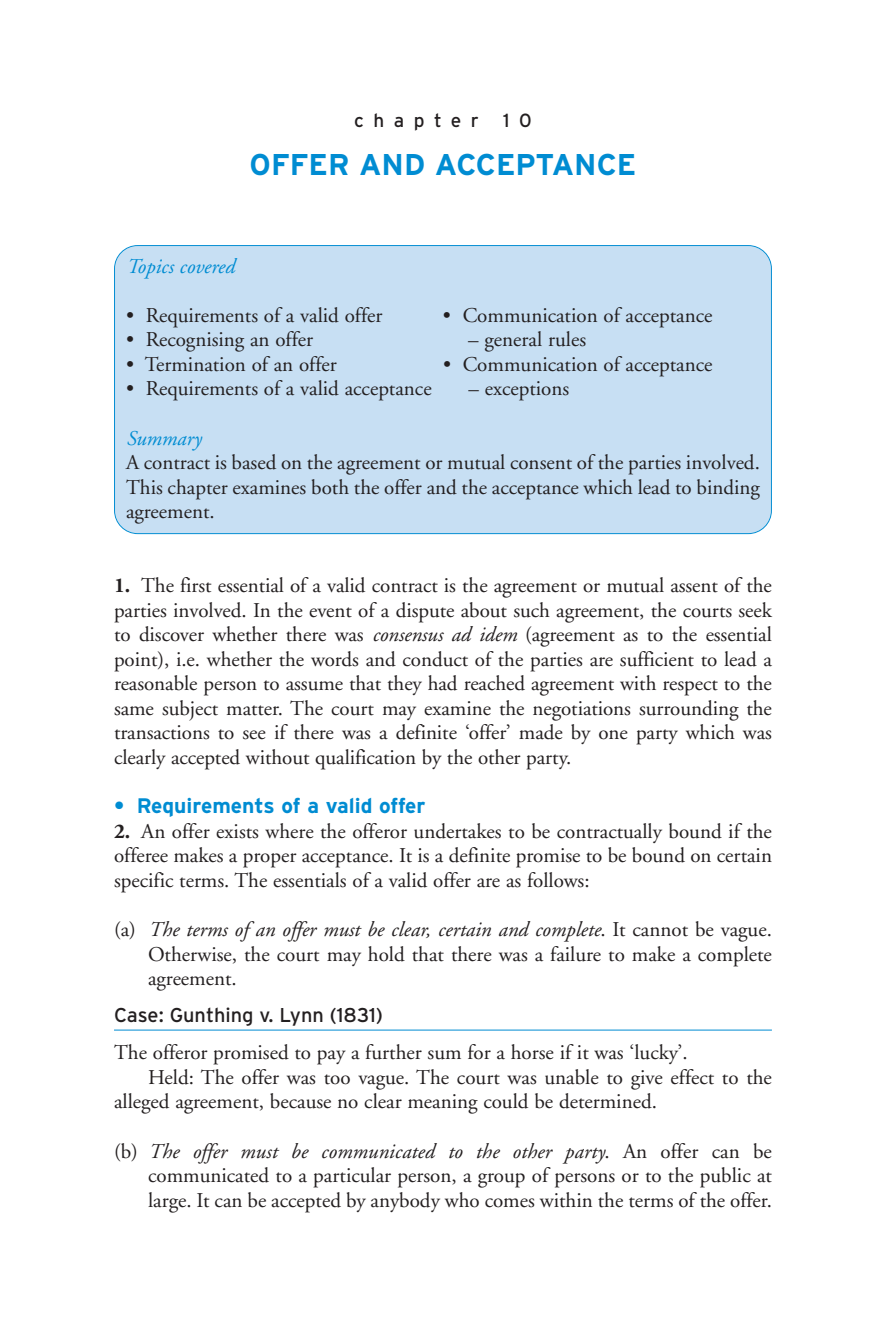
<style>
.page{position:relative;width:884px;height:1326px;background:#fff}
.page>*{position:absolute;margin:0;border:0;box-sizing:border-box;transform-origin:0 0}
.t1{font:700 30px "Interstate";color:#008cd2}
.t2{font:21px/24.6px "Adobe Garamond";color:#231f20;text-align:justify}
.t3{font:700 21px "Interstate";color:#008cd2}
.t4{font:italic 21px "Adobe Garamond";color:#008cd2}
.t5{font:20px "Interstate";color:#231f20}
.t6{font:19px "Interstate";letter-spacing:.495em;color:#231f20}
.s1{font-weight:700}
.s2{font-style:italic}
</style>
<div class="page">
<svg style="left:114px;top:245px;width:658px;height:786px"></svg>
<p class="t6" style="left:354px;top:113px;width:126px">chapter</p>
<p class="t6" style="left:503px;top:113px;width:30px">1 0</p>
<h1 class="t1" style="left:250px;top:153px;width:388px">OFFER AND ACCEPTANCE</h1>
<p class="t4" style="left:126px;top:257px;width:110px">Topics covered</p>
<p class="t2" style="left:126px;top:305px;width:258px">• Requirements of a valid offer</p>
<p class="t2" style="left:443px;top:305px;width:271px">• Communication of acceptance</p>
<p class="t2" style="left:126px;top:329px;width:188px">• Recognising an offer</p>
<p class="t2" style="left:468px;top:329px;width:119px">– general rules</p>
<p class="t2" style="left:126px;top:354px;width:212px">• Termination of an offer</p>
<p class="t2" style="left:443px;top:354px;width:271px">• Communication of acceptance</p>
<p class="t2" style="left:126px;top:378px;width:307px">• Requirements of a valid acceptance</p>
<p class="t2" style="left:468px;top:378px;width:102px">– exceptions</p>
<p class="t4" style="left:126px;top:429px;width:77px">Summary</p>
<p class="t2" style="left:126px;top:452px;width:635px">A contract is based on the agreement or mutual consent of the parties involved.<br>This chapter examines both the offer and the acceptance which lead to binding agreement.</p>
<p class="t2" style="left:114px;top:575px;width:659px"><span class="s1">1.</span> The first essential of a valid contract is the agreement or mutual assent of the parties involved. In the event of a dispute about such agreement, the courts seek to discover whether there was <span class="s2">consensus ad idem</span> (agreement as to the essential point), i.e. whether the words and conduct of the parties are sufficient to lead a reasonable person to assume that they had reached agreement with respect to the same subject matter. The court may examine the negotiations surrounding the transactions to see if there was a definite ‘offer’ made by one party which was clearly accepted without qualification by the other party.</p>
<p class="t3" style="left:114px;top:798px;width:313px">• Requirements of a valid offer</p>
<p class="t2" style="left:114px;top:820px;width:659px"><span class="s1">2.</span> An offer exists where the offeror undertakes to be contractually bound if the offeree makes a proper acceptance. It is a definite promise to be bound on certain specific terms. The essentials of a valid offer are as follows:</p>
<p class="t2" style="left:148px;top:919px;width:625px;text-indent:-34px">(a) <span class="s2">The terms of an offer must be clear, certain and complete</span>. It cannot be vague.<br>Otherwise, the court may hold that there was a failure to make a complete agreement.</p>
<p class="t5" style="left:114px;top:1007px;width:270px">Case: Gunthing v. Lynn (1831)</p>
<p class="t2" style="left:114px;top:1042px;width:575px">The offeror promised to pay a further sum for a horse if it was ‘lucky’.</p>
<p class="t2" style="left:148px;top:1066px;width:625px">Held: The offer was too vague. The court was unable to give effect to the</p>
<p class="t2" style="left:114px;top:1091px;width:544px">alleged agreement, because no clear meaning could be determined.</p>
<p class="t2" style="left:148px;top:1140px;width:625px;text-indent:-34px">(b) <span class="s2">The offer must be communicated to the other party</span>. An offer can be communicated to a particular person, a group of persons or to the public at large. It can be accepted by anybody who comes within the terms of the offer.</p>
</div>
